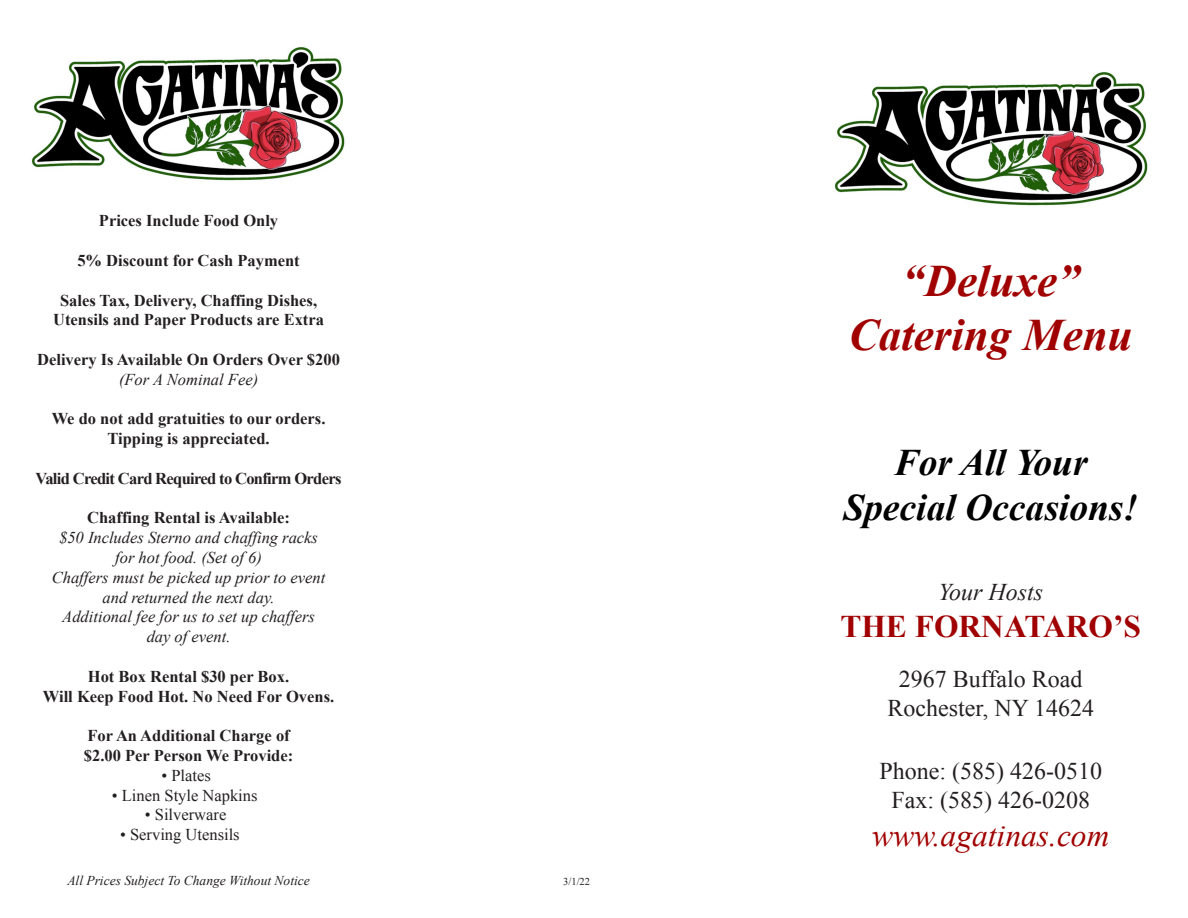
<style>
.page{position:relative;width:1188px;height:918px;background:#fff}
.page>*{position:absolute;margin:0;border:0;box-sizing:border-box;transform-origin:0 0}
.t1{font:italic 700 45px "Times New Roman";color:#a10000}
.t2{font:italic 700 37.5px "Times New Roman";color:#000}
.t3{font:italic 31.5px "Times New Roman";color:#a10000}
.t4{font:700 31.5px "Times New Roman";color:#a10000}
.t5{font:24px "Times New Roman";color:#231f20}
.t6{font:italic 24px "Times New Roman";color:#231f20}
.t7{font:700 16.5px "Times New Roman";color:#231f20}
.t8{font:italic 16.5px "Times New Roman";color:#231f20}
.t9{font:16.5px "Times New Roman";color:#231f20}
.t10{font:700 16.5px "Times New Roman";letter-spacing:-.04em;color:#231f20}
.t11{font:italic 13.5px "Times New Roman";color:#231f20}
.t12{font:10.5px "Times New Roman";color:#231f20}
</style>
<div class="page">
<img style="left:31px;top:47px;width:314px;height:134px">
<img style="left:834px;top:72px;width:314px;height:134px">
<p class="t7" style="left:99px;top:209px;width:181px">Prices Include Food Only</p>
<p class="t7" style="left:77px;top:249px;width:224px">5% Discount for Cash Payment</p>
<p class="t7" style="left:60px;top:289px;width:259px">Sales Tax, Delivery, Chaffing Dishes,</p>
<p class="t7" style="left:53px;top:308px;width:272px">Utensils and Paper Products are Extra</p>
<p class="t7" style="left:37px;top:348px;width:304px">Delivery Is Available On Orders Over $200</p>
<p class="t8" style="left:119px;top:368px;width:141px">(For A Nominal Fee)</p>
<p class="t7" style="left:52px;top:407px;width:275px">We do not add gratuities to our orders.</p>
<p class="t7" style="left:108px;top:427px;width:164px">Tipping is appreciated.</p>
<p class="t10" style="left:36px;top:467px;width:307px">Valid Credit Card Required to Confirm Orders</p>
<p class="t7" style="left:87px;top:506px;width:204px">Chaffing Rental is Available:</p>
<p class="t8" style="left:59px;top:526px;width:260px">$50 Includes Sterno and chaffing racks</p>
<p class="t8" style="left:115px;top:546px;width:148px">for hot food. (Set of 6)</p>
<p class="t8" style="left:52px;top:566px;width:275px">Chaffers must be picked up prior to event</p>
<p class="t8" style="left:103px;top:586px;width:174px">and returned the next day.</p>
<p class="t8" style="left:62px;top:606px;width:254px">Additional fee for us to set up chaffers</p>
<p class="t8" style="left:147px;top:625px;width:85px">day of event.</p>
<p class="t7" style="left:88px;top:665px;width:203px">Hot Box Rental $30 per Box.</p>
<p class="t7" style="left:43px;top:685px;width:293px">Will Keep Food Hot. No Need For Ovens.</p>
<p class="t7" style="left:87px;top:724px;width:204px">For An Additional Charge of</p>
<p class="t7" style="left:84px;top:744px;width:211px">$2.00 Per Person We Provide:</p>
<p class="t9" style="left:161px;top:764px;width:51px">• Plates</p>
<p class="t9" style="left:112px;top:784px;width:147px">• Linen Style Napkins</p>
<p class="t9" style="left:145px;top:804px;width:83px">• Silverware</p>
<p class="t9" style="left:120px;top:824px;width:121px">• Serving Utensils</p>
<p class="t11" style="left:67px;top:871px;width:244px">All Prices Subject To Change Without Notice</p>
<p class="t12" style="left:563px;top:874px;width:28px">3/1/22</p>
<p class="t1" style="left:902px;top:250px;width:179px">“Deluxe”</p>
<p class="t1" style="left:849px;top:304px;width:285px">Catering Menu</p>
<p class="t2" style="left:894px;top:437px;width:195px">For All Your</p>
<p class="t2" style="left:843px;top:482px;width:296px">Special Occasions!</p>
<p class="t6" style="left:938px;top:575px;width:107px">Your Hosts</p>
<p class="t4" style="left:840px;top:605px;width:302px">THE FORNATARO’S</p>
<p class="t5" style="left:899px;top:663px;width:185px">2967 Buffalo Road</p>
<p class="t5" style="left:887px;top:692px;width:208px">Rochester, NY 14624</p>
<p class="t5" style="left:879px;top:755px;width:224px">Phone: (585) 426-0510</p>
<p class="t5" style="left:891px;top:784px;width:200px">Fax: (585) 426-0208</p>
<p class="t3" style="left:872px;top:813px;width:239px">www.agatinas.com</p>
</div>
